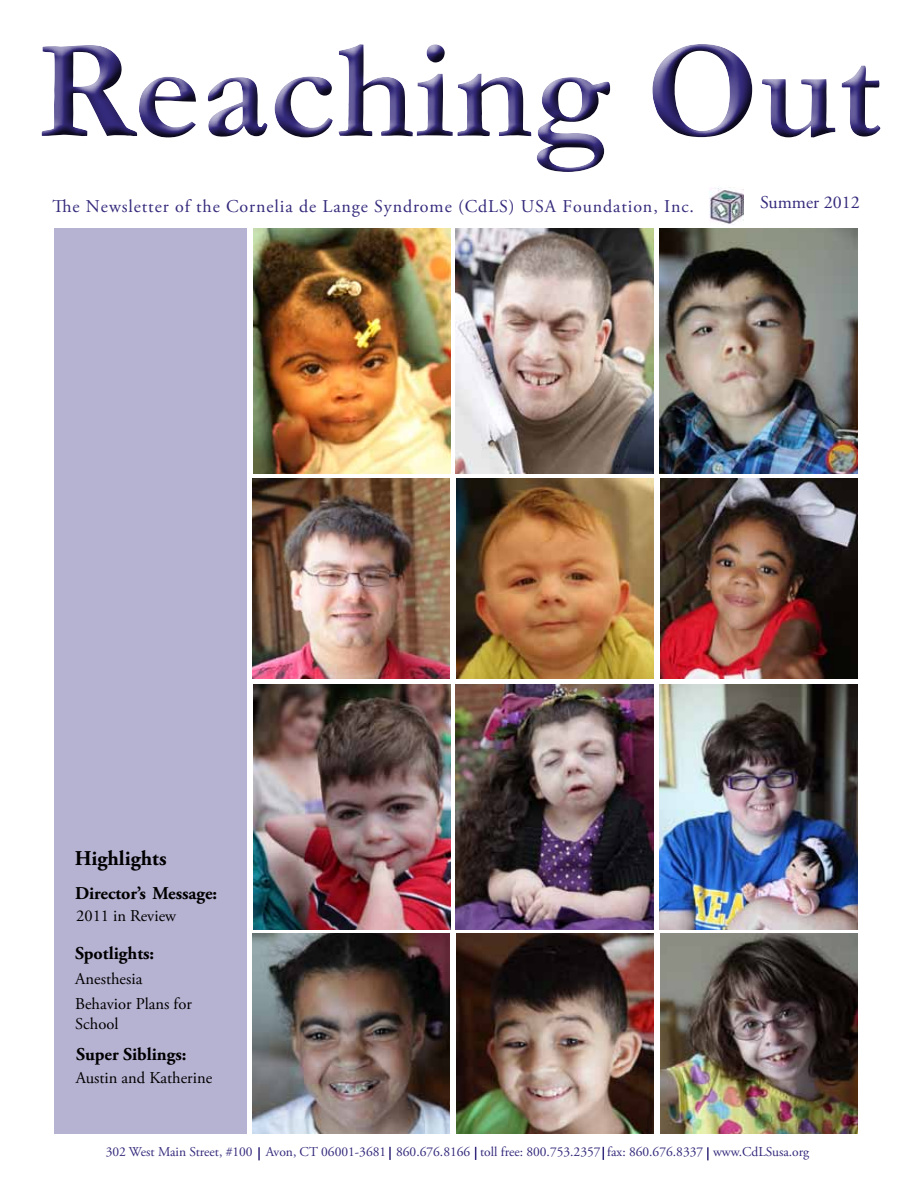
<style>
.page{position:relative;width:918px;height:1188px;background:#fff}
.page>*{position:absolute;margin:0;border:0;box-sizing:border-box;transform-origin:0 0}
.t1{font:700 142.5px "Garamond";color:#342a7b}
.t2{font:700 21px "Adobe Garamond Pro";color:#000}
.t3{font:18px "Adobe Garamond Pro";letter-spacing:.05em;color:#342a7b}
.t4{font:700 18px "Adobe Garamond Pro";color:#000}
.t5{font:18px "Adobe Garamond Pro";color:#342a7b}
.t6{font:16.5px/25.3px "Adobe Garamond Pro";color:#000}
.t7{font:13.5px "Adobe Garamond Pro";color:#342a7b}
</style>
<div class="page">
<img style="left:253px;top:685px;width:198px;height:244px">
<img style="left:456px;top:229px;width:197px;height:244px">
<img style="left:456px;top:685px;width:197px;height:244px">
<img style="left:660px;top:229px;width:197px;height:244px">
<img style="left:660px;top:685px;width:197px;height:244px">
<img style="left:252px;top:478px;width:198px;height:201px">
<img style="left:252px;top:934px;width:198px;height:200px">
<img style="left:456px;top:478px;width:198px;height:201px">
<img style="left:457px;top:934px;width:197px;height:200px">
<img style="left:660px;top:478px;width:198px;height:201px">
<img style="left:660px;top:934px;width:198px;height:200px">
<img style="left:253px;top:229px;width:198px;height:244px">
<div style="left:54px;top:229px;width:193px;height:905px;background:#b6b2d2"></div>
<svg style="left:603px;top:1147px;width:1px;height:13px"></svg>
<svg style="left:389px;top:1147px;width:2px;height:13px"></svg>
<svg style="left:475px;top:1147px;width:1px;height:13px"></svg>
<svg style="left:258px;top:1147px;width:2px;height:13px"></svg>
<svg style="left:707px;top:1147px;width:2px;height:13px"></svg>
<img style="left:710px;top:187px;width:34px;height:38px">
<div style="left:32px;top:37px;width:859px;height:146px;background:#000;opacity:.75"></div>
<h1 class="t1" style="left:36px;top:6px;width:848px">Reaching Out</h1>
<h3 class="t3" style="left:52px;top:195px;width:643px">The Newsletter of the Cornelia de Lange Syndrome (CdLS) USA Foundation, Inc.</h3>
<h3 class="t5" style="left:760px;top:192px;width:101px">Summer 2012</h3>
<h2 class="t2" style="left:75px;top:846px;width:93px">Highlights</h2>
<h3 class="t4" style="left:75px;top:883px;width:143px">Director’s Message:</h3>
<p class="t6" style="left:76px;top:904px;width:102px">2011 in Review</p>
<h3 class="t4" style="left:75px;top:943px;width:81px">Spotlights:</h3>
<p class="t6" style="left:75px;top:966px;width:118px">Anesthesia<br>Behavior Plans for</p>
<p class="t6" style="left:75px;top:1011px;width:45px">School</p>
<h3 class="t4" style="left:76px;top:1044px;width:112px">Super Siblings:</h3>
<p class="t6" style="left:76px;top:1066px;width:138px">Austin and Katherine</p>
<p class="t7" style="left:106px;top:1144px;width:705px">302 West Main Street, #100 Avon, CT 06001-3681 860.676.8166 toll free: 800.753.2357 fax: 860.676.8337 www.CdLSusa.org</p>
</div>
